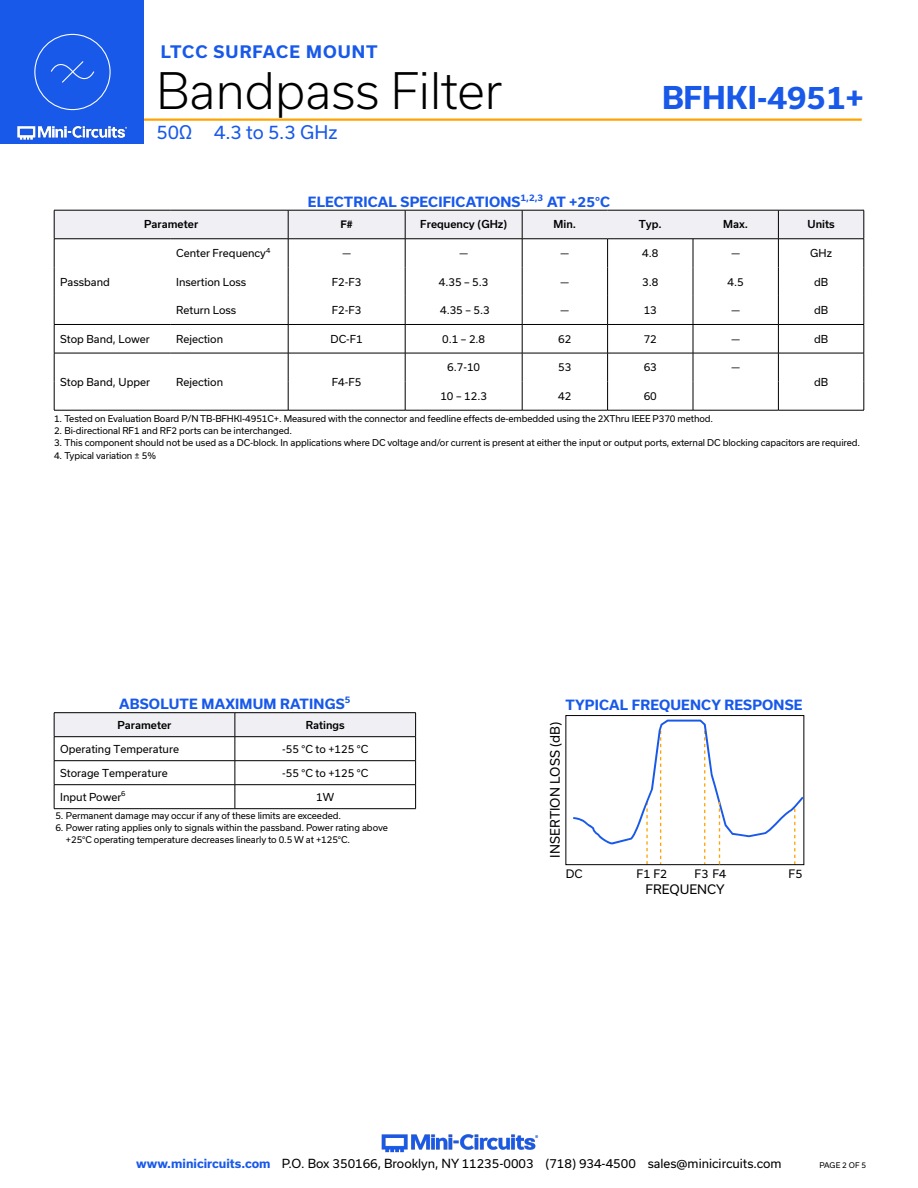
<style>
.page{position:relative;width:918px;height:1188px;background:#fff}
.page>*{position:absolute;margin:0;border:0;box-sizing:border-box;transform-origin:0 0}
.t1{font:300 48px "Usual";color:#000}
.t2{font:700 30px "Usual";color:#1859ea}
.t3{font:18px "Usual";color:#1859ea}
.t4{font:700 16.5px "Usual";letter-spacing:.065em;color:#1859ea}
.Blue_Headers{font:700 13.5px "Usual";letter-spacing:.015em;color:#1859ea}
.t5{font:12.45px "Usual";letter-spacing:.005em;color:#000}
.t6{font:12px "Usual";color:#000}
.t7{font:11.25px "Usual";color:#000}
.Table_Body_Left_Just{font:10.5px "Usual";color:#000}
.Table_Body_Center{font:10.5px "Usual";color:#000}
.Table_Header_Center{font:500 10.5px "Usual";color:#000}
.t8{font:700 10.5px "Helvetica";color:#000}
.Notes{font:9px "Usual";letter-spacing:-.01em;color:#000}
.t9{font:7.5px "Usual";color:#000}
.s1{font-weight:700;color:#1859ea}
</style>
<div class="page">
<img style="left:381px;top:1134px;width:158px;height:19px">
<hr style="left:129px;top:118px;width:733px;height:3px;background:#ffa300">
<div style="left:0;top:0;width:144px;height:144px;background:#1859ea"></div>
<img style="left:17px;top:120px;width:128px;height:20px">
<hr style="left:54px;top:712px;width:181px;height:1px;background:#000">
<hr style="left:235px;top:712px;width:181px;height:1px;background:#000">
<svg style="left:54px;top:713px;width:362px;height:95px"></svg>
<hr style="left:54px;top:808px;width:181px;height:1px;background:#000">
<hr style="left:235px;top:808px;width:181px;height:1px;background:#000">
<div style="left:34px;top:34px;width:77px;height:76px;border:1px solid #fff;border-radius:50%"></div>
<svg style="left:50px;top:61px;width:45px;height:22px"></svg>
<div style="left:566px;top:715px;width:238px;height:150px;border:1px solid #000"></div>
<svg style="left:573px;top:720px;width:230px;height:146px"></svg>
<hr style="left:54px;top:410px;width:116px;height:1px;background:#000">
<svg style="left:54px;top:210px;width:811px;height:200px"></svg>
<hr style="left:170px;top:410px;width:118px;height:1px;background:#000">
<hr style="left:288px;top:410px;width:117px;height:1px;background:#000">
<hr style="left:405px;top:410px;width:117px;height:1px;background:#000">
<hr style="left:522px;top:410px;width:86px;height:1px;background:#000">
<hr style="left:608px;top:410px;width:85px;height:1px;background:#000">
<hr style="left:693px;top:410px;width:85px;height:1px;background:#000">
<hr style="left:778px;top:410px;width:86px;height:1px;background:#000">
<h3 class="t4" style="left:161px;top:42px;width:218px">LTCC SURFACE MOUNT</h3>
<h1 class="t1" style="left:156px;top:63px;width:348px">Bandpass Filter</h1>
<h3 class="t3" style="left:156px;top:122px;width:183px">50Ω 4.3 to 5.3 GHz</h3>
<p class="Blue_Headers" style="left:308px;top:194px;width:304px">ELECTRICAL SPECIFICATIONS<sup>1,2,3</sup> AT +25°C</p>
<h2 class="t2" style="left:662px;top:80px;width:203px">BFHKI-4951+</h2>
<p class="Table_Body_Left_Just" style="left:60px;top:276px;width:51px">Passband</p>
<p class="Table_Header_Center" style="left:144px;top:218px;width:56px">Parameter</p>
<p class="t8" style="left:341px;top:218px;width:14px">F#</p>
<p class="Table_Header_Center" style="left:420px;top:218px;width:88px">Frequency (GHz)</p>
<p class="Table_Header_Center" style="left:554px;top:218px;width:24px">Min.</p>
<p class="Table_Header_Center" style="left:639px;top:218px;width:25px">Typ.</p>
<p class="Table_Header_Center" style="left:723px;top:218px;width:26px">Max.</p>
<p class="Table_Header_Center" style="left:808px;top:218px;width:29px">Units</p>
<p class="Table_Body_Left_Just" style="left:176px;top:247px;width:96px">Center Frequency<sup>4</sup></p>
<p class="Table_Body_Center" style="left:342px;top:247px;width:10px">—</p>
<p class="Table_Body_Center" style="left:459px;top:247px;width:10px">—</p>
<p class="Table_Body_Center" style="left:561px;top:247px;width:10px">—</p>
<p class="Table_Body_Center" style="left:642px;top:247px;width:18px">4.8</p>
<p class="Table_Body_Center" style="left:731px;top:247px;width:10px">—</p>
<p class="Table_Body_Center" style="left:810px;top:247px;width:23px">GHz</p>
<p class="Table_Body_Left_Just" style="left:176px;top:276px;width:72px">Insertion Loss</p>
<p class="Table_Body_Center" style="left:332px;top:276px;width:31px">F2-F3</p>
<p class="Table_Body_Center" style="left:439px;top:276px;width:51px">4.35 – 5.3</p>
<p class="Table_Body_Center" style="left:561px;top:276px;width:10px">—</p>
<p class="Table_Body_Center" style="left:642px;top:276px;width:18px">3.8</p>
<p class="Table_Body_Center" style="left:728px;top:276px;width:18px">4.5</p>
<p class="Table_Body_Center" style="left:814px;top:276px;width:16px">dB</p>
<p class="Table_Body_Left_Just" style="left:176px;top:304px;width:62px">Return Loss</p>
<p class="Table_Body_Center" style="left:332px;top:304px;width:31px">F2-F3</p>
<p class="Table_Body_Center" style="left:440px;top:304px;width:51px">4.35 – 5.3</p>
<p class="Table_Body_Center" style="left:561px;top:304px;width:10px">—</p>
<p class="Table_Body_Center" style="left:644px;top:304px;width:15px">13</p>
<p class="Table_Body_Center" style="left:731px;top:304px;width:10px">—</p>
<p class="Table_Body_Center" style="left:814px;top:304px;width:16px">dB</p>
<p class="Table_Body_Left_Just" style="left:60px;top:333px;width:91px">Stop Band, Lower</p>
<p class="Table_Body_Left_Just" style="left:176px;top:333px;width:49px">Rejection</p>
<p class="Table_Body_Center" style="left:331px;top:333px;width:34px">DC-F1</p>
<p class="Table_Body_Center" style="left:442px;top:333px;width:45px">0.1 – 2.8</p>
<p class="Table_Body_Center" style="left:558px;top:333px;width:15px">62</p>
<p class="Table_Body_Center" style="left:644px;top:333px;width:15px">72</p>
<p class="Table_Body_Center" style="left:731px;top:333px;width:10px">—</p>
<p class="Table_Body_Center" style="left:814px;top:333px;width:16px">dB</p>
<p class="Table_Body_Left_Just" style="left:60px;top:376px;width:91px">Stop Band, Upper</p>
<p class="Table_Body_Left_Just" style="left:176px;top:376px;width:49px">Rejection</p>
<p class="Table_Body_Center" style="left:332px;top:376px;width:31px">F4-F5</p>
<p class="Table_Body_Center" style="left:447px;top:361px;width:35px">6.7-10</p>
<p class="Table_Body_Center" style="left:558px;top:361px;width:15px">53</p>
<p class="Table_Body_Center" style="left:644px;top:361px;width:15px">63</p>
<p class="Table_Body_Center" style="left:731px;top:361px;width:10px">—</p>
<p class="Table_Body_Center" style="left:814px;top:376px;width:16px">dB</p>
<p class="Table_Body_Center" style="left:440px;top:390px;width:48px">10 – 12.3</p>
<p class="Table_Body_Center" style="left:558px;top:390px;width:15px">42</p>
<p class="Table_Body_Center" style="left:644px;top:390px;width:15px">60</p>
<p class="Notes" style="left:54px;top:413px;width:661px">1. Tested on Evaluation Board P/N TB-BFHKI-4951C+. Measured with the connector and feedline effects de-embedded using the 2XThru IEEE P370 method.</p>
<p class="Notes" style="left:54px;top:425px;width:240px">2. Bi-directional RF1 and RF2 ports can be interchanged.</p>
<p class="Notes" style="left:54px;top:438px;width:808px">3. This component should not be used as a DC-block. In applications where DC voltage and/or current is present at either the input or output ports, external DC blocking capacitors are required.</p>
<p class="Notes" style="left:54px;top:450px;width:103px">4. Typical variation ± 5%</p>
<p class="Blue_Headers" style="left:119px;top:696px;width:233px">ABSOLUTE MAXIMUM RATINGS<sup>5</sup></p>
<p class="Table_Header_Center" style="left:117px;top:719px;width:56px">Parameter</p>
<p class="Table_Header_Center" style="left:306px;top:719px;width:41px">Ratings</p>
<p class="Table_Body_Left_Just" style="left:60px;top:743px;width:120px">Operating Temperature</p>
<p class="Table_Body_Center" style="left:282px;top:743px;width:88px">-55 °C to +125 °C</p>
<p class="Table_Body_Left_Just" style="left:60px;top:767px;width:109px">Storage Temperature</p>
<p class="Table_Body_Center" style="left:282px;top:767px;width:88px">-55 °C to +125 °C</p>
<p class="Table_Body_Left_Just" style="left:60px;top:791px;width:67px">Input Power<sup>6</sup></p>
<p class="Table_Body_Center" style="left:316px;top:791px;width:20px">1W</p>
<p class="Notes" style="left:55px;top:810px;width:287px">5. Permanent damage may occur if any of these limits are exceeded.</p>
<p class="Notes" style="left:55px;top:822px;width:334px">6. Power rating applies only to signals within the passband. Power rating above</p>
<p class="Notes" style="left:66px;top:835px;width:286px">+25°C operating temperature decreases linearly to 0.5 W at +125°C.</p>
<p class="Blue_Headers" style="left:565px;top:697px;width:239px">TYPICAL FREQUENCY RESPONSE</p>
<p class="t5" style="left:548px;top:858px;width:138px;rotate:-90deg">INSERTION LOSS (dB)</p>
<p class="t7" style="left:566px;top:867px;width:18px">DC</p>
<p class="t7" style="left:637px;top:867px;width:32px">F1 F2</p>
<p class="t7" style="left:695px;top:867px;width:33px">F3 F4</p>
<p class="t7" style="left:789px;top:867px;width:15px">F5</p>
<p class="t5" style="left:645px;top:882px;width:81px">FREQUENCY</p>
<h3 class="t6" style="left:136px;top:1157px;width:647px"><span class="s1">www.minicircuits.com</span> P.O. Box 350166, Brooklyn, NY 11235-0003 (718) 934-4500 sales@minicircuits.com</h3>
<p class="t9" style="left:819px;top:1161px;width:48px">PAGE 2 OF 5</p>
</div>
